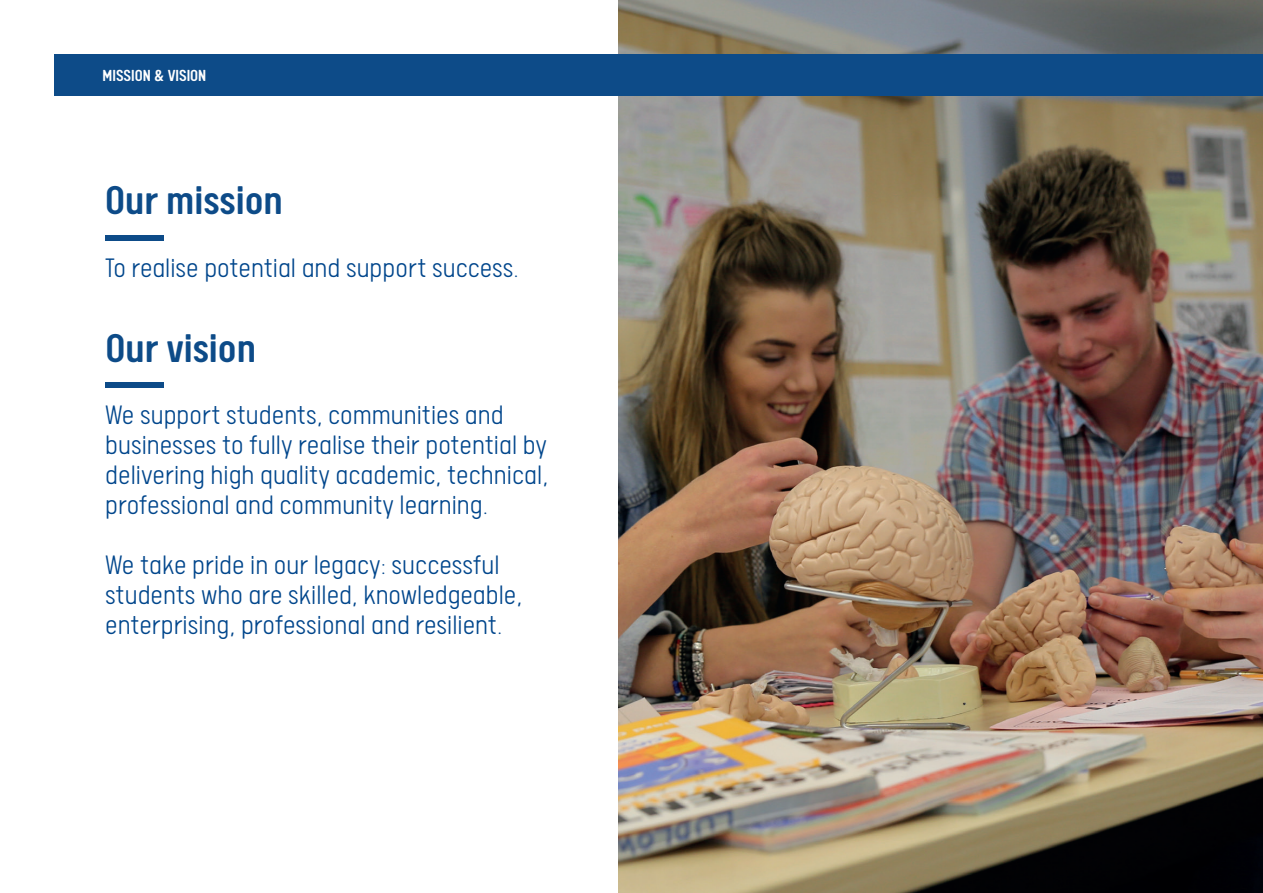
<style>
.page{position:relative;width:1263px;height:893px;background:#fff}
.page>*{position:absolute;margin:0;border:0;box-sizing:border-box;transform-origin:0 0}
.t1{font:500 45px "Calps";color:#0d4b88}
.t2{font:300 30px/30px "Calps";color:#01468c}
.t3{font:500 18px "Calps";color:#fff}
</style>
<div class="page">
<img style="left:619px;top:0;width:644px;height:893px">
<div style="left:105px;top:235px;width:58px;height:5px;background:#0d4b88"></div>
<div style="left:106px;top:383px;width:58px;height:5px;background:#0d4b88"></div>
<div style="left:54px;top:54px;width:1209px;height:41px;background:#0d4b88"></div>
<p class="t3" style="left:103px;top:65px;width:105px">MISSION &amp; VISION</p>
<h1 class="t1" style="left:105px;top:174px;width:179px">Our mission</h1>
<p class="t2" style="left:105px;top:252px;width:416px">To realise potential and support success.</p>
<h1 class="t1" style="left:106px;top:322px;width:152px">Our vision</h1>
<p class="t2" style="left:105px;top:399px;width:445px">We support students, communities and businesses to fully realise their potential by delivering high quality academic, technical, professional and community learning.</p>
<p class="t2" style="left:105px;top:549px;width:419px">We take pride in our legacy: successful students who are skilled, knowledgeable, enterprising, professional and resilient.</p>
</div>
